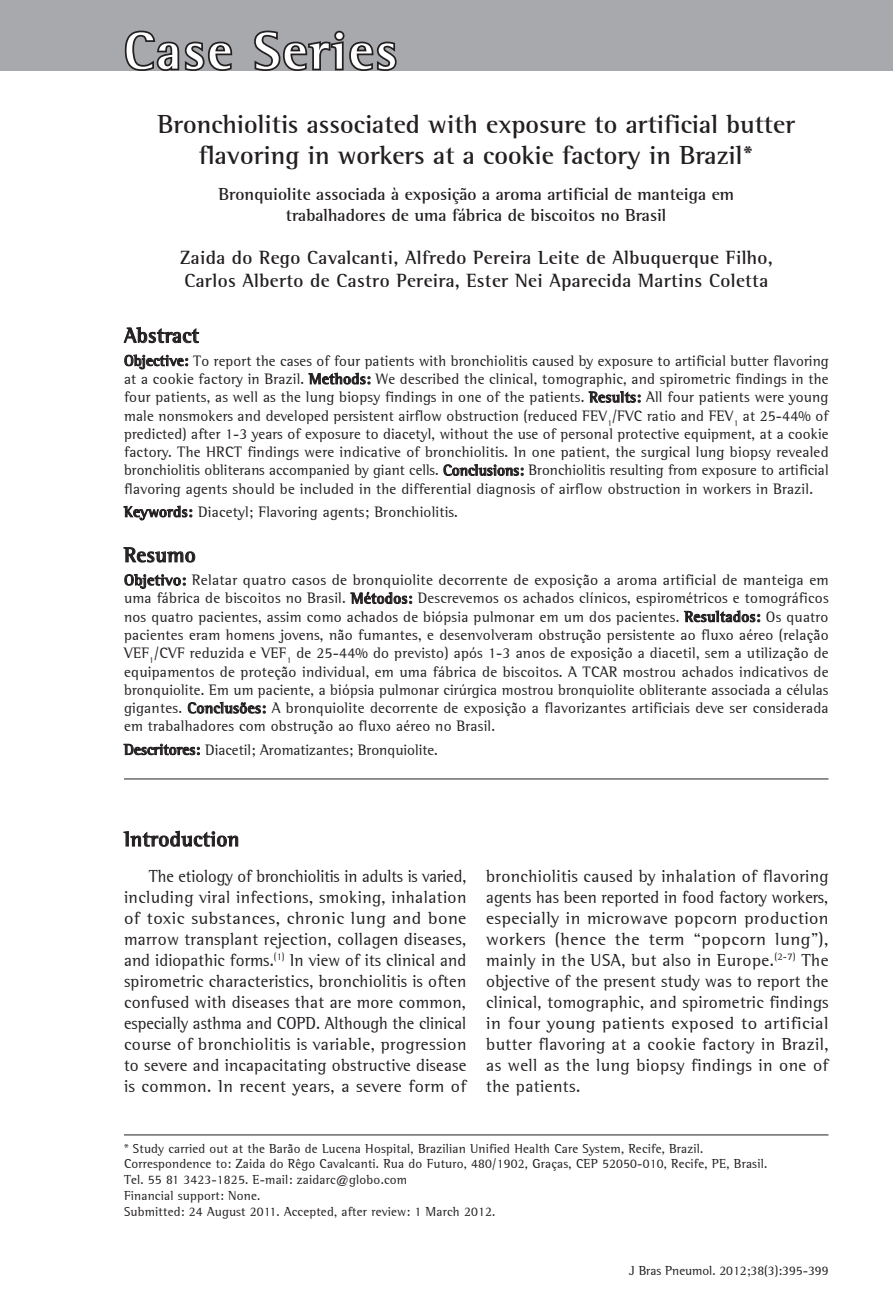
<style>
.page{position:relative;width:893px;height:1315px;background:#fff}
.page>*{position:absolute;margin:0;border:0;box-sizing:border-box;transform-origin:0 0}
.t1{font:700 52.5px "Libre Semi Serif S Si";letter-spacing:.05em;color:#fff}
.Título___1o_idioma{font:700 26.25px/31.5px "Libre Semi Serif S Si";color:#231f20;text-align:center}
.Sub-título___1o_níve{font:700 21px "Libre Semi Serif S Si";letter-spacing:.015em;color:#231f20}
.Resumo___título{font:700 21px "Libre Semi Serif S Si";letter-spacing:.015em;color:#231f20}
.Abstract___título{font:700 21px "Libre Semi Serif S Si";letter-spacing:.015em;color:#231f20}
.Autores{font:700 19.25px/23.1px "Libre Semi Serif S Si";letter-spacing:.015em;color:#231f20}
.Corpo{font:17.5px/21px "Libre Semi Serif S Si";letter-spacing:.025em;color:#231f20;text-align:justify;scale:.96 1}
.Corpo-2{font:17.5px/21px "Libre Semi Serif S Si";letter-spacing:.025em;color:#231f20;text-align:justify}
.Título___2o_idioma{font:700 17.5px/21px "Libre Semi Serif S Si";color:#231f20;text-align:center}
.Abstract{font:15.22px/18.2px "Libre Semi Serif S Si";letter-spacing:.015em;color:#231f20;text-align:justify}
.Resumo{font:15.22px/18.2px "Libre Semi Serif S Si";letter-spacing:.015em;color:#231f20;text-align:justify}
.Palavras-chave{font:15.22px "Libre Semi Serif S Si";letter-spacing:.015em;color:#231f20}
.palavras-chave-com-f{font:15.22px "Libre Semi Serif S Si";color:#231f20}
.Endereço{font:13.12px "Libre Semi Serif S Si";letter-spacing:.015em;color:#231f20}
.rodapé{font:13.12px "Libre Semi Serif S Si";color:#231f20}
.s1{font-weight:700}
</style>
<div class="page">
<div style="left:0;top:0;width:893px;height:70px;background:#a8a9ad"></div>
<svg style="left:124px;top:831px;width:114px;height:15px"></svg>
<hr style="left:124px;top:778px;width:704px;height:1px;background:#231f20">
<svg style="left:124px;top:327px;width:75px;height:16px"></svg>
<svg style="left:125px;top:355px;width:63px;height:14px"></svg>
<svg style="left:309px;top:373px;width:61px;height:11px"></svg>
<svg style="left:589px;top:391px;width:51px;height:11px"></svg>
<svg style="left:444px;top:464px;width:79px;height:11px"></svg>
<svg style="left:124px;top:506px;width:68px;height:14px"></svg>
<svg style="left:124px;top:547px;width:71px;height:15px"></svg>
<svg style="left:125px;top:574px;width:61px;height:14px"></svg>
<svg style="left:351px;top:591px;width:61px;height:13px"></svg>
<svg style="left:684px;top:611px;width:76px;height:11px"></svg>
<svg style="left:188px;top:702px;width:77px;height:11px"></svg>
<svg style="left:124px;top:744px;width:76px;height:11px"></svg>
<hr style="left:124px;top:1134px;width:704px;height:1px;background:#231f20">
<svg style="left:123px;top:30px;width:111px;height:41px"></svg>
<svg style="left:251px;top:30px;width:148px;height:41px"></svg>
<h1 class="t1" style="left:124px;top:19px;width:275px">Case Series</h1>
<p class="Título___1o_idioma" style="left:157px;top:108px;width:639px">Bronchiolitis associated with exposure to artificial butter flavoring in workers at a cookie factory in Brazil*</p>
<p class="Título___2o_idioma" style="left:218px;top:184px;width:517px">Bronquiolite associada à exposição a aroma artificial de manteiga em trabalhadores de uma fábrica de biscoitos no Brasil</p>
<p class="Autores" style="left:180px;top:246px;width:595px">Zaida do Rego Cavalcanti, Alfredo Pereira Leite de Albuquerque Filho,<br>Carlos Alberto de Castro Pereira, Ester Nei Aparecida Martins Coletta</p>
<p class="Resumo___título" style="left:124px;top:322px;width:76px">Abstract</p>
<p class="Resumo" style="left:124px;top:351px;width:706px"><span class="s1">Objective:</span> To report the cases of four patients with bronchiolitis caused by exposure to artificial butter flavoring at a cookie factory in Brazil. <span class="s1">Methods:</span> We described the clinical, tomographic, and spirometric findings in the four patients, as well as the lung biopsy findings in one of the patients. <span class="s1">Results:</span> All four patients were young male nonsmokers and developed persistent airflow obstruction (reduced FEV<sub>1</sub>/FVC ratio and FEV<sub>1</sub> at 25-44% of predicted) after 1-3 years of exposure to diacetyl, without the use of personal protective equipment, at a cookie factory. The HRCT findings were indicative of bronchiolitis. In one patient, the surgical lung biopsy revealed bronchiolitis obliterans accompanied by giant cells. <span class="s1">Conclusions:</span> Bronchiolitis resulting from exposure to artificial flavoring agents should be included in the differential diagnosis of airflow obstruction in workers in Brazil.</p>
<p class="Palavras-chave" style="left:124px;top:503px;width:335px"><span class="s1">Keywords:</span> Diacetyl; Flavoring agents; Bronchiolitis.</p>
<p class="Abstract___título" style="left:124px;top:542px;width:73px">Resumo</p>
<p class="Abstract" style="left:124px;top:571px;width:706px"><span class="s1">Objetivo:</span> Relatar quatro casos de bronquiolite decorrente de exposição a aroma artificial de manteiga em uma fábrica de biscoitos no Brasil. <span class="s1">Métodos:</span> Descrevemos os achados clínicos, espirométricos e tomográficos nos quatro pacientes, assim como achados de biópsia pulmonar em um dos pacientes. <span class="s1">Resultados:</span> Os quatro pacientes eram homens jovens, não fumantes, e desenvolveram obstrução persistente ao fluxo aéreo (relação VEF<sub>1</sub>/CVF reduzida e VEF<sub>1</sub> de 25-44% do previsto) após 1-3 anos de exposição a diacetil, sem a utilização de equipamentos de proteção individual, em uma fábrica de biscoitos. A TCAR mostrou achados indicativos de bronquiolite. Em um paciente, a biópsia pulmonar cirúrgica mostrou bronquiolite obliterante associada a células gigantes. <span class="s1">Conclusões:</span> A bronquiolite decorrente de exposição a flavorizantes artificiais deve ser considerada em trabalhadores com obstrução ao fluxo aéreo no Brasil.</p>
<p class="palavras-chave-com-f" style="left:124px;top:740px;width:315px"><span class="s1">Descritores:</span> Diacetil; Aromatizantes; Bronquiolite.</p>
<p class="Sub-título___1o_níve" style="left:124px;top:826px;width:117px">Introduction</p>
<p class="Corpo" style="left:124px;top:865px;width:358px;text-indent:25px">The etiology of bronchiolitis in adults is varied, including viral infections, smoking, inhalation of toxic substances, chronic lung and bone marrow transplant rejection, collagen diseases, and idiopathic forms.<sup>(1)</sup> In view of its clinical and spirometric characteristics, bronchiolitis is often confused with diseases that are more common, especially asthma and COPD. Although the clinical course of bronchiolitis is variable, progression to severe and incapacitating obstructive disease is common. In recent years, a severe form of</p>
<p class="Corpo-2" style="left:486px;top:865px;width:344px">bronchiolitis caused by inhalation of flavoring agents has been reported in food factory workers, especially in microwave popcorn production workers (hence the term “popcorn lung”), mainly in the USA, but also in Europe.<sup>(2-7)</sup> The objective of the present study was to report the clinical, tomographic, and spirometric findings in four young patients exposed to artificial butter flavoring at a cookie factory in Brazil, as well as the lung biopsy findings in one of the patients.</p>
<p class="Endereço" style="left:124px;top:1140px;width:581px">* Study carried out at the Barão de Lucena Hospital, Brazilian Unified Health Care System, Recife, Brazil.</p>
<p class="Endereço" style="left:124px;top:1156px;width:645px">Correspondence to: Zaida do Rêgo Cavalcanti. Rua do Futuro, 480/1902, Graças, CEP 52050-010, Recife, PE, Brasil.</p>
<p class="Endereço" style="left:124px;top:1172px;width:284px">Tel. 55 81 3423-1825. E-mail: zaidarc@globo.com</p>
<p class="Endereço" style="left:124px;top:1187px;width:138px">Financial support: None.</p>
<p class="Endereço" style="left:124px;top:1203px;width:373px">Submitted: 24 August 2011. Accepted, after review: 1 March 2012.</p>
<p class="rodapé" style="left:629px;top:1263px;width:201px">J Bras Pneumol. 2012;38(3):395-399</p>
</div>
